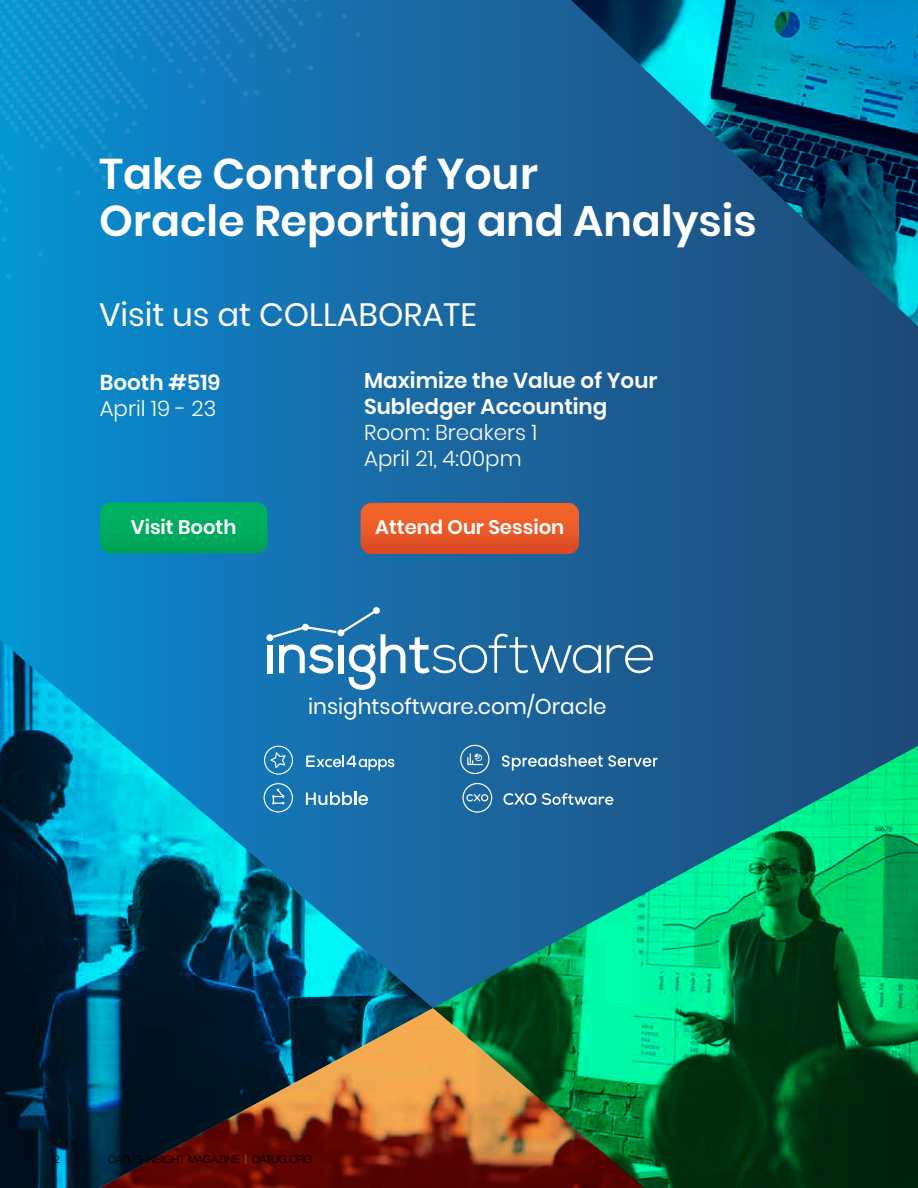
<style>
.page{position:relative;width:918px;height:1188px;background:#fff}
.page>*{position:absolute;margin:0;border:0;box-sizing:border-box;transform-origin:0 0}
.t1{font:600 42.9px/47.5px "Poppins";color:#fff}
.t2{font:32.25px "Poppins";color:#fff}
.t3{font:600 21.45px/25.8px "Poppins";color:#fff}
.t4{font:300 21.45px/25.8px "Poppins";color:#fff}
.t5{font:21.45px "Poppins";color:#fff}
.t6{font:600 19.65px "Poppins";color:#fff}
.t7{font:300 10.5px "Helvetica Neue";color:#000}
</style>
<div class="page">
<div style="left:0;top:0;width:918px;height:1019px;background:linear-gradient(to right,#0b8dd1,#224574)"></div>
<svg style="left:0;top:0;width:482px;height:356px;background:#127ab8"></svg>
<svg style="left:100px;top:502px;width:167px;height:51px;background:#00aa5e"></svg>
<svg style="left:361px;top:503px;width:218px;height:51px;background:#e75928"></svg>
<img style="left:497px;top:0;width:421px;height:356px">
<img style="left:433px;top:707px;width:485px;height:481px">
<img style="left:433px;top:1008px;width:302px;height:180px">
<img style="left:0;top:608px;width:433px;height:580px">
<svg style="left:266px;top:607px;width:388px;height:83px;background:#377aac"></svg>
<h1 class="t1" style="left:99px;top:150px;width:659px">Take Control of Your<br>Oracle Reporting and Analysis</h1>
<h2 class="t2" style="left:99px;top:296px;width:379px">Visit us at COLLABORATE</h2>
<p class="t3" style="left:100px;top:370px;width:122px">Booth #519</p>
<p class="t4" style="left:100px;top:396px;width:118px">April 19 - 23</p>
<p class="t3" style="left:364px;top:368px;width:295px">Maximize the Value of Your<br>Subledger Accounting</p>
<p class="t4" style="left:364px;top:420px;width:175px">Room: Breakers 1<br>April 21, 4:00pm</p>
<p class="t6" style="left:131px;top:515px;width:107px">Visit Booth</p>
<p class="t6" style="left:375px;top:515px;width:191px">Attend Our Session</p>
<p class="t5" style="left:308px;top:695px;width:300px">insightsoftware.com/Oracle</p>
<p class="t7" style="left:54px;top:1151px;width:7px">2</p>
<p class="t7" style="left:108px;top:1151px;width:206px">OATUG INSIGHT MAGAZINE OATUG.ORG</p>
</div>
